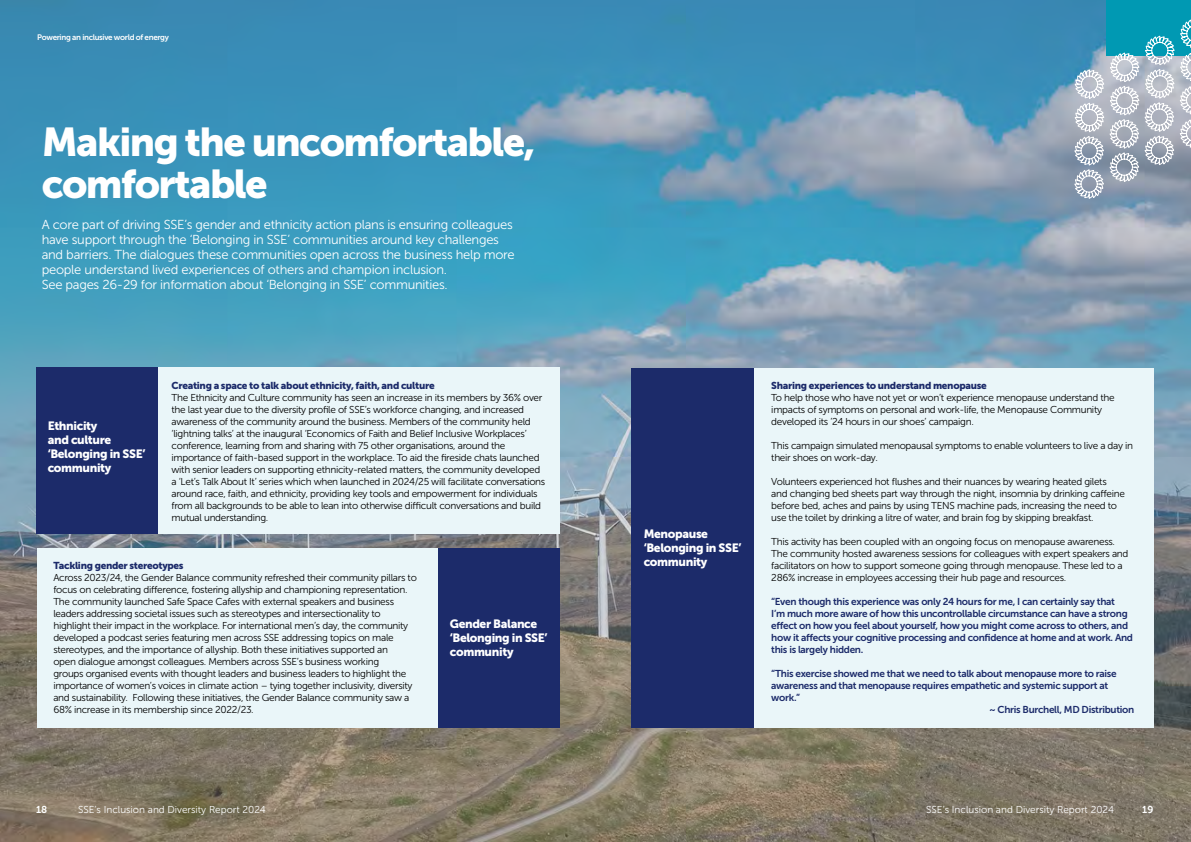
<style>
.page{position:relative;width:1191px;height:842px;background:#fff}
.page>*{position:absolute;margin:0;border:0;box-sizing:border-box;transform-origin:0 0}
.t1{font:40px/42px "Museo Sans 900";letter-spacing:-.04em;color:#fff}
.t2{font:13px/15px "Museo Sans 300";letter-spacing:-.02em;color:#fff}
.t3{font:12px/14px "Museo Sans 900";letter-spacing:-.03em;color:#fff}
.t4{font:10px/12px "Museo Sans 300";letter-spacing:-.03em;color:#000}
.t5{font:10px/12px "Museo Sans 700";letter-spacing:-.03em;color:#1c2b6a}
.t6{font:10px "Museo Sans 900";letter-spacing:-.03em;color:#1c2b6a}
.t7{font:10px "Museo Sans 300";color:#fff}
.t8{font:10px "Museo Sans 700";color:#fff}
.t9{font:8px "Museo Sans 700";letter-spacing:-.04em;color:#fff}
</style>
<div class="page">
<img style="left:0;top:0;width:1191px;height:842px">
<div style="left:1106px;top:0;width:85px;height:56px;background:#0099b3"></div>
<svg style="left:1074px;top:19px;width:117px;height:181px"></svg>
<div style="left:36px;top:368px;width:523px;height:166px;background:#eaf6f9"></div>
<div style="left:36px;top:368px;width:121px;height:166px;background:#1c2b6a"></div>
<div style="left:37px;top:548px;width:522px;height:179px;background:#eaf6f9"></div>
<div style="left:438px;top:548px;width:121px;height:179px;background:#1c2b6a"></div>
<div style="left:631px;top:368px;width:522px;height:359px;background:#eaf6f9"></div>
<div style="left:631px;top:368px;width:123px;height:359px;background:#1c2b6a"></div>
<p class="t9" style="left:37px;top:32px;width:133px">Powering an inclusive world of energy</p>
<h1 class="t1" style="left:42px;top:121px;width:495px">Making the uncomfortable, comfortable</h1>
<p class="t2" style="left:42px;top:217px;width:474px">A core part of driving SSE’s gender and ethnicity action plans is ensuring colleagues have support through the ‘Belonging in SSE’ communities around key challenges and barriers. The dialogues these communities open across the business help more people understand lived experiences of others and champion inclusion.<br>See pages 26-29 for information about ‘Belonging in SSE’ communities.</p>
<p class="t3" style="left:48px;top:418px;width:99px">Ethnicity<br>and culture ‘Belonging in SSE’ community</p>
<p class="t6" style="left:171px;top:380px;width:265px">Creating a space to talk about ethnicity, faith, and culture</p>
<p class="t4" style="left:171px;top:392px;width:375px">The Ethnicity and Culture community has seen an increase in its members by 36% over the last year due to the diversity profile of SSE’s workforce changing, and increased awareness of the community around the business. Members of the community held ‘lightning talks’ at the inaugural ‘Economics of Faith and Belief Inclusive Workplaces’ conference, learning from and sharing with 75 other organisations, around the importance of faith-based support in the workplace. To aid the fireside chats launched with senior leaders on supporting ethnicity-related matters, the community developed a ‘Let’s Talk About It’ series which when launched in 2024/25 will facilitate conversations around race, faith, and ethnicity, providing key tools and empowerment for individuals from all backgrounds to be able to lean into otherwise difficult conversations and build mutual understanding.</p>
<p class="t6" style="left:53px;top:560px;width:132px">Tackling gender stereotypes</p>
<p class="t4" style="left:53px;top:572px;width:365px">Across 2023/24, the Gender Balance community refreshed their community pillars to focus on celebrating difference, fostering allyship and championing representation.<br>The community launched Safe Space Cafes with external speakers and business leaders addressing societal issues such as stereotypes and intersectionality to highlight their impact in the workplace. For international men’s day, the community developed a podcast series featuring men across SSE addressing topics on male stereotypes, and the importance of allyship. Both these initiatives supported an<br>open dialogue amongst colleagues. Members across SSE’s business working<br>groups organised events with thought leaders and business leaders to highlight the importance of women’s voices in climate action – tying together inclusivity, diversity and sustainability. Following these initiatives, the Gender Balance community saw a 68% increase in its membership since 2022/23.</p>
<p class="t3" style="left:450px;top:617px;width:99px">Gender Balance ‘Belonging in SSE’ community</p>
<p class="t3" style="left:643px;top:527px;width:99px">Menopause ‘Belonging in SSE’ community</p>
<p class="t6" style="left:771px;top:380px;width:217px">Sharing experiences to understand menopause</p>
<p class="t4" style="left:771px;top:392px;width:345px">To help those who have not yet or won’t experience menopause understand the impacts of symptoms on personal and work-life, the Menopause Community developed its ’24 hours in our shoes’ campaign.</p>
<p class="t4" style="left:771px;top:440px;width:363px">This campaign simulated menopausal symptoms to enable volunteers to live a day in their shoes on work-day.</p>
<p class="t4" style="left:771px;top:476px;width:355px">Volunteers experienced hot flushes and their nuances by wearing heated gilets and changing bed sheets part way through the night, insomnia by drinking caffeine before bed, aches and pains by using TENS machine pads, increasing the need to use the toilet by drinking a litre of water, and brain fog by skipping breakfast.</p>
<p class="t4" style="left:771px;top:536px;width:359px">This activity has been coupled with an ongoing focus on menopause awareness.<br>The community hosted awareness sessions for colleagues with expert speakers and facilitators on how to support someone going through menopause. These led to a 286% increase in employees accessing their hub page and resources.</p>
<p class="t5" style="left:771px;top:596px;width:363px">“Even though this experience was only 24 hours for me, I can certainly say that<br>I’m much more aware of how this uncontrollable circumstance can have a strong effect on how you feel about yourself, how you might come across to others, and how it affects your cognitive processing and confidence at home and at work. And this is largely hidden.</p>
<p class="t5" style="left:771px;top:668px;width:347px">“This exercise showed me that we need to talk about menopause more to raise</p>
<p class="t5" style="left:771px;top:680px;width:338px">awareness and that menopause requires empathetic and systemic support at</p>
<p class="t5" style="left:771px;top:692px;width:30px">work.”</p>
<p class="t5" style="left:989px;top:704px;width:146px">~ Chris Burchell, MD Distribution</p>
<p class="t8" style="left:36px;top:804px;width:13px">18</p>
<p class="t7" style="left:78px;top:805px;width:189px">SSE’s Inclusion and Diversity Report 2024</p>
<p class="t7" style="left:926px;top:805px;width:189px">SSE’s Inclusion and Diversity Report 2024</p>
<p class="t8" style="left:1142px;top:804px;width:13px">19</p>
</div>
